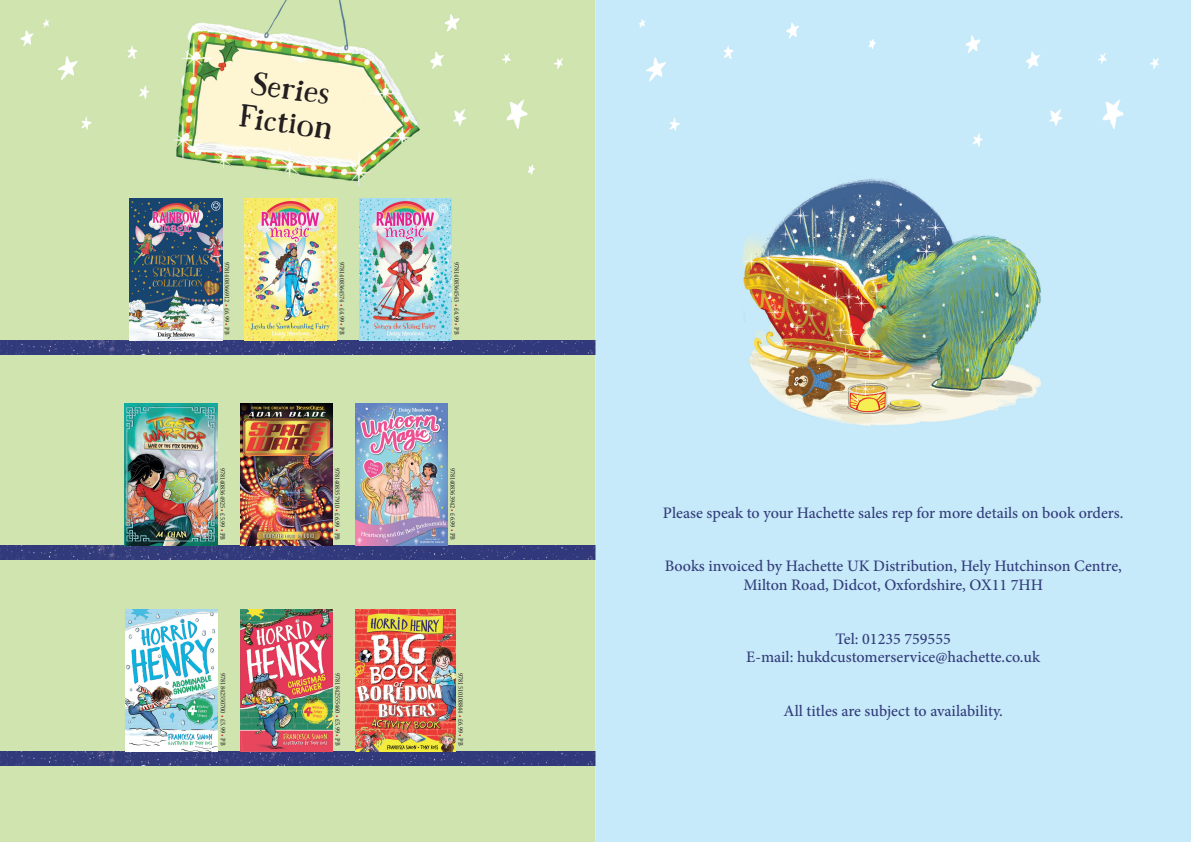
<style>
.page{position:relative;width:1191px;height:842px;background:#fff}
.page>*{position:absolute;margin:0;border:0;box-sizing:border-box;transform-origin:0 0}
.t1{font:30px/34px "Mrs Ant";color:#231f20}
.t2{font:500 16px/18.4px "Minion Pro";color:#333c7a;text-align:center}
.t3{font:condensed 7px "Minion Pro";color:#231f20}
.s1{color:#d1232a}
</style>
<div class="page">
<img style="left:0;top:0;width:1191px;height:842px">
<img style="left:0;top:340px;width:595px;height:14px">
<img style="left:0;top:751px;width:595px;height:14px">
<img style="left:0;top:546px;width:595px;height:14px">
<img style="left:130px;top:198px;width:92px;height:142px">
<img style="left:126px;top:609px;width:92px;height:142px">
<img style="left:125px;top:404px;width:93px;height:142px">
<img style="left:245px;top:198px;width:92px;height:142px">
<img style="left:241px;top:609px;width:92px;height:142px">
<img style="left:240px;top:404px;width:92px;height:142px">
<img style="left:359px;top:198px;width:92px;height:142px">
<img style="left:355px;top:609px;width:101px;height:142px">
<img style="left:355px;top:404px;width:93px;height:142px">
<img style="left:726px;top:167px;width:334px;height:298px">
<h1 class="t1" style="left:246px;top:65px;width:94px;rotate:8deg">Series<br>Fiction</h1>
<p class="t3" style="left:232px;top:262px;width:74px;rotate:90deg">9781408366912 <span class="s1">•</span> £6.99 <span class="s1">•</span> PB</p>
<p class="t3" style="left:346px;top:262px;width:74px;rotate:90deg">9781408364574 <span class="s1">•</span> £4.99 <span class="s1">•</span> PB</p>
<p class="t3" style="left:227px;top:467px;width:74px;rotate:90deg">9781408364925 <span class="s1">•</span> £5.99 <span class="s1">•</span> PB</p>
<p class="t3" style="left:228px;top:673px;width:74px;rotate:90deg">9781842550700 <span class="s1">•</span> £5.99 <span class="s1">•</span> PB</p>
<p class="t3" style="left:342px;top:467px;width:74px;rotate:90deg">9781408357910 <span class="s1">•</span> £6.99 <span class="s1">•</span> PB</p>
<p class="t3" style="left:342px;top:673px;width:74px;rotate:90deg">9781842555460 <span class="s1">•</span> £5.99 <span class="s1">•</span> PB</p>
<p class="t3" style="left:461px;top:262px;width:74px;rotate:90deg">9781408364543 <span class="s1">•</span> £4.99 <span class="s1">•</span> PB</p>
<p class="t3" style="left:457px;top:467px;width:74px;rotate:90deg">9781408363942 <span class="s1">•</span> £6.99 <span class="s1">•</span> PB</p>
<p class="t3" style="left:465px;top:673px;width:74px;rotate:90deg">9781510108844 <span class="s1">•</span> £6.99 <span class="s1">•</span> PB</p>
<p class="t2" style="left:663px;top:503px;width:462px">Please speak to your Hachette sales rep for more details on book orders.</p>
<p class="t2" style="left:664px;top:557px;width:458px">Books invoiced by Hachette UK Distribution, Hely Hutchinson Centre,<br>Milton Road, Didcot, Oxfordshire, OX11 7HH</p>
<p class="t2" style="left:746px;top:629px;width:295px">Tel: 01235 759555<br>E-mail: hukdcustomerservice@hachette.co.uk</p>
<p class="t2" style="left:783px;top:702px;width:221px">All titles are subject to availability.</p>
</div>
